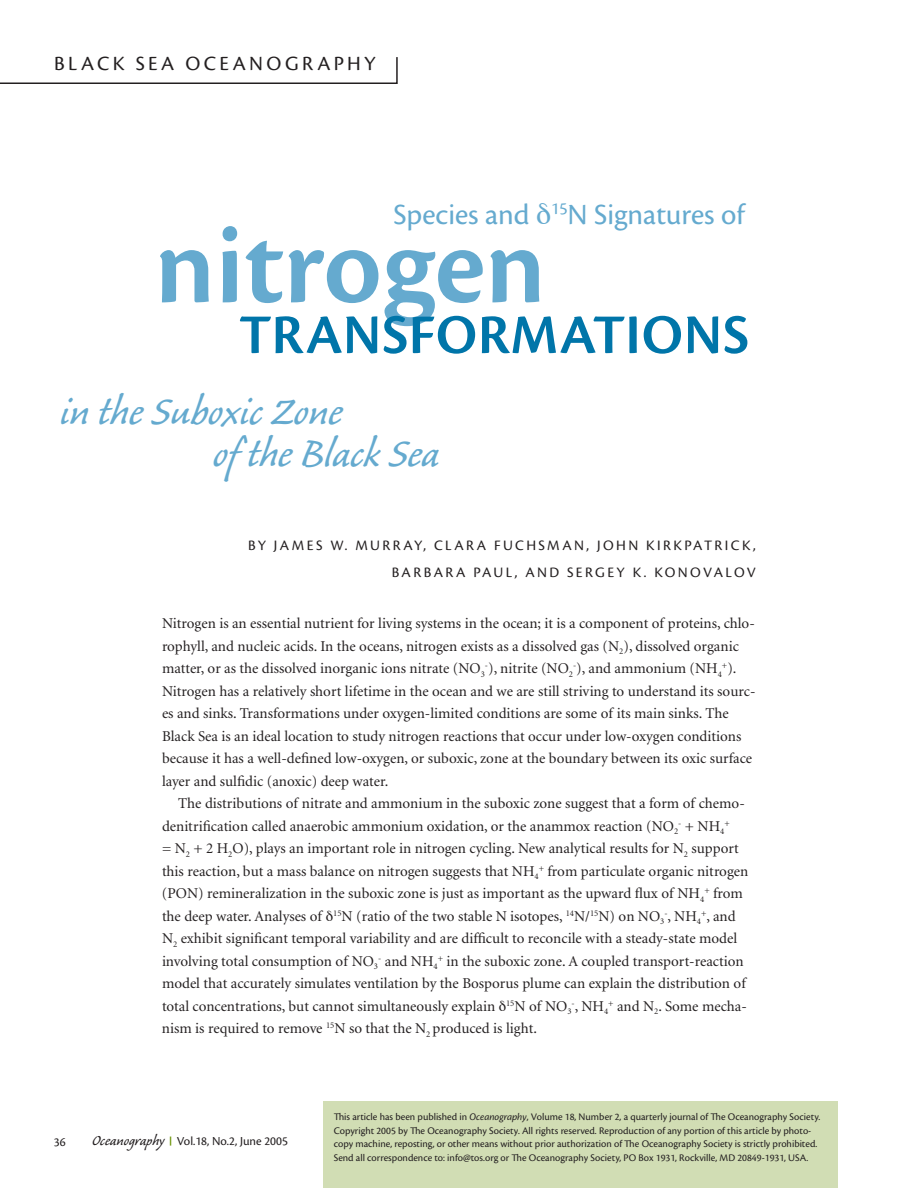
<style>
.page{position:relative;width:918px;height:1188px;background:#fff}
.page>*{position:absolute;margin:0;border:0;box-sizing:border-box;transform-origin:0 0}
.t1{font:600 114.15px "Cronos Pro";letter-spacing:.005em;color:#65aacf}
.t2{font:600 57.9px "Cronos Pro";letter-spacing:.015em;color:#0075a9}
.t3{font:49.8px/41.5px "Caliban";color:#65aacf}
.t4{font:30.45px "Cronos Pro";color:#65aacf}
.t5{font:21px "Cronos Pro";letter-spacing:.16em;color:#231f20}
.t6{font:15px/22.5px "Minion";color:#231f20}
.t7{font:15px/27px "Cronos Pro";letter-spacing:.155em;color:#231f20;text-align:right}
.t8{font:12.75px "Cronos Pro";color:#231f20}
.t9{font:10.5px/13.5px "Cronos Pro";color:#231f20}
.t10{font:8.7px "Minion";color:#231f20}
.s1{font-family:"Caliban";font-size:18px}
.s2{font-style:italic}
</style>
<div class="page">
<svg style="left:0;top:57px;width:398px;height:27px"></svg>
<div style="left:323px;top:1101px;width:515px;height:87px;background:#d1ddb4"></div>
<h3 class="t5" style="left:54px;top:55px;width:323px">BLACK SEA OCEANOGRAPHY</h3>
<h3 class="t4" style="left:393px;top:202px;width:353px">Species and <sup>15</sup>N Signatures of</h3>
<h1 class="t1" style="left:154px;top:220px;width:393px">nitrogen</h1>
<h2 class="t2" style="left:239px;top:312px;width:512px">TRANSFORMATIONS</h2>
<h3 class="t3" style="left:213px;top:395px;width:228px;text-indent:-153px">in the Suboxic Zone<br>of the Black Sea</h3>
<p class="t7" style="left:248px;top:533px;width:509px">BY JAMES W. MURRAY, CLARA FUCHSMAN, JOHN KIRKPATRICK,<br>BARBARA PAUL, AND SERGEY K. KONOVALOV</p>
<p class="t6" style="left:162px;top:613px;width:595px">Nitrogen is an essential nutrient for living systems in the ocean; it is a component of proteins, chlo&shy;rophyll, and nucleic acids. In the oceans, nitrogen exists as a dissolved gas (N<sub>2</sub>), dissolved organic matter, or as the dissolved inorganic ions nitrate (NO<sub>3</sub><sup>-</sup>), nitrite (NO<sub>2</sub><sup>-</sup>), and ammonium (NH<sub>4</sub><sup>+</sup>).<br>Nitrogen has a relatively short lifetime in the ocean and we are still striving to understand its sourc&shy;es and sinks. Transformations under oxygen-limited conditions are some of its main sinks. The Black Sea is an ideal location to study nitrogen reactions that occur under low-oxygen conditions because it has a well-defined low-oxygen, or suboxic, zone at the boundary between its oxic surface layer and sulfidic (anoxic) deep water.</p>
<p class="t6" style="left:162px;top:793px;width:584px;text-indent:16px">The distributions of nitrate and ammonium in the suboxic zone suggest that a form of chemo&shy;denitrification called anaerobic ammonium oxidation, or the anammox reaction (NO<sub>2</sub><sup>-</sup> + NH<sub>4</sub></p>
<p class="t10" style="left:724px;top:820px;width:7px">+</p>
<p class="t6" style="left:162px;top:838px;width:588px">= N<sub>2</sub> + 2 H<sub>2</sub>O), plays an important role in nitrogen cycling. New analytical results for N<sub>2</sub> support this reaction, but a mass balance on nitrogen suggests that NH<sub>4</sub><sup>+</sup> from particulate organic nitrogen (PON) remineralization in the suboxic zone is just as important as the upward flux of NH<sub>4</sub><sup>+</sup> from the deep water. Analyses of <sup>15</sup>N (ratio of the two stable N isotopes, <sup>14</sup>N/<sup>15</sup>N) on NO<sub>3</sub><sup>-</sup>, NH<sub>4</sub><sup>+</sup>, and N<sub>2</sub> exhibit significant temporal variability and are difficult to reconcile with a steady-state model involving total consumption of NO<sub>3</sub><sup>-</sup> and NH<sub>4</sub><sup>+</sup> in the suboxic zone. A coupled transport-reaction model that accurately simulates ventilation by the Bosporus plume can explain the distribution of total concentrations, but cannot simultaneously explain <sup>15</sup>N of NO<sub>3</sub><sup>-</sup>, NH<sub>4</sub><sup>+</sup> and N<sub>2</sub>. Some mecha&shy;nism is required to remove <sup>15</sup>N so that the N<sub>2</sub> produced is light.</p>
<p class="t8" style="left:54px;top:1136px;width:13px">36</p>
<p class="t8" style="left:92px;top:1136px;width:197px"><span class="s1">Oceanography</span> Vol.18, No.2, June 2005</p>
<p class="t9" style="left:334px;top:1111px;width:488px">This article has been published in <span class="s2">Oceanography</span>, Volume 18, Number 2, a quarterly journal of The Oceanography Society.<br>Copyright 2005 by The Oceanography Society. All rights reserved. Reproduction of any portion of this article by photo&shy;copy machine, reposting, or other means without prior authorization of The Oceanography Society is strictly prohibited.<br>Send all correspondence to: info@tos.org or The Oceanography Society, PO Box 1931, Rockville, MD 20849-1931, USA.</p>
</div>
